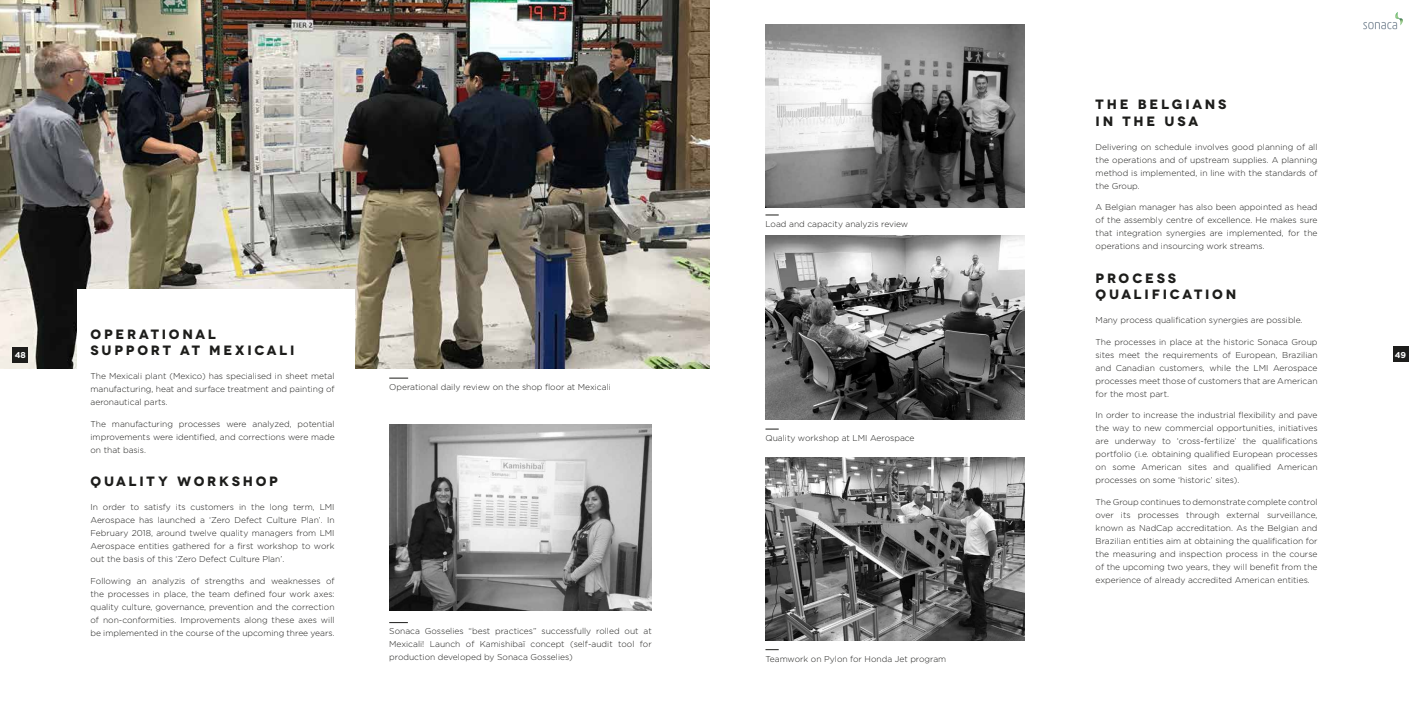
<style>
.page{position:relative;width:1418px;height:709px;background:#fff}
.page>*{position:absolute;margin:0;border:0;box-sizing:border-box;transform-origin:0 0}
.t1{font:700 13.5px/16.2px "Novecentowide";letter-spacing:.2em;color:#1d1d1b}
.t2{font:300 8.5px/13px "Gotham";color:#1d1d1b;text-align:justify}
.t3{font:700 8.5px "Gotham";color:#fff}
</style>
<div class="page">
<svg style="left:1363px;top:12px;width:40px;height:17px"></svg>
<img style="left:0;top:0;width:709px;height:369px">
<img style="left:765px;top:24px;width:259px;height:184px">
<img style="left:765px;top:236px;width:259px;height:183px">
<img style="left:765px;top:457px;width:259px;height:184px">
<img style="left:389px;top:424px;width:262px;height:187px">
<div style="left:77px;top:289px;width:277px;height:186px;background:#fff"></div>
<svg style="left:389px;top:377px;width:19px;height:1px"></svg>
<svg style="left:765px;top:428px;width:13px;height:1px"></svg>
<svg style="left:765px;top:649px;width:13px;height:1px"></svg>
<svg style="left:765px;top:214px;width:13px;height:1px"></svg>
<svg style="left:389px;top:622px;width:19px;height:1px"></svg>
<div style="left:13px;top:347px;width:15px;height:15px;background:#1d1d1b"></div>
<div style="left:1392px;top:347px;width:15px;height:15px;background:#1d1d1b"></div>
<h1 class="t1" style="left:1095px;top:97px;width:132px">THE BELGIANS<br>IN THE USA</h1>
<p class="t2" style="left:1095px;top:140px;width:223px">Delivering on schedule involves good planning of all the operations and of upstream supplies. A planning method is implemented, in line with the standards of the Group.</p>
<p class="t2" style="left:1095px;top:201px;width:223px">A Belgian manager has also been appointed as head of the assembly centre of excellence. He makes sure that integration synergies are implemented, for the operations and insourcing work streams.</p>
<h1 class="t1" style="left:1095px;top:270px;width:142px">PROCESS<br>QUALIFICATION</h1>
<p class="t2" style="left:1095px;top:313px;width:208px">Many process qualification synergies are possible.</p>
<p class="t2" style="left:1095px;top:335px;width:223px">The processes in place at the historic Sonaca Group sites meet the requirements of European, Brazilian and Canadian customers, while the LMI Aerospace processes meet those of customers that are American for the most part.</p>
<p class="t2" style="left:1095px;top:408px;width:223px">In order to increase the industrial flexibility and pave the way to new commercial opportunities, initiatives are underway to ‘cross-fertilize’ the qualifications portfolio (i.e. obtaining qualified European processes on some American sites and qualified American processes on some ‘historic’ sites).</p>
<p class="t2" style="left:1095px;top:495px;width:223px">The Group continues to demonstrate complete control over its processes through external surveillance, known as NadCap accreditation. As the Belgian and Brazilian entities aim at obtaining the qualification for the measuring and inspection process in the course of the upcoming two years, they will benefit from the experience of already accredited American entities.</p>
<p class="t2" style="left:765px;top:217px;width:144px">Load and capacity analyzis review</p>
<h1 class="t1" style="left:90px;top:326px;width:205px">OPERATIONAL<br>SUPPORT AT MEXICALI</h1>
<p class="t2" style="left:90px;top:369px;width:246px">The Mexicali plant (Mexico) has specialised in sheet metal manufacturing, heat and surface treatment and painting of aeronautical parts.</p>
<p class="t2" style="left:90px;top:417px;width:246px">The manufacturing processes were analyzed, potential improvements were identified, and corrections were made on that basis.</p>
<h1 class="t1" style="left:90px;top:473px;width:189px">QUALITY WORKSHOP</h1>
<p class="t2" style="left:90px;top:501px;width:246px">In order to satisfy its customers in the long term, LMI Aerospace has launched a ‘Zero Defect Culture Plan’. In February 2018, around twelve quality managers from LMI Aerospace entities gathered for a first workshop to work out the basis of this ‘Zero Defect Culture Plan’.</p>
<p class="t2" style="left:90px;top:574px;width:246px">Following an analyzis of strengths and weaknesses of the processes in place, the team defined four work axes: quality culture, governance, prevention and the correction of non-conformities. Improvements along these axes will be implemented in the course of the upcoming three years.</p>
<p class="t3" style="left:15px;top:350px;width:13px">48</p>
<p class="t3" style="left:1394px;top:350px;width:13px">49</p>
<p class="t2" style="left:389px;top:380px;width:223px">Operational daily review on the shop floor at Mexicali</p>
<p class="t2" style="left:765px;top:431px;width:151px">Quality workshop at LMI Aerospace</p>
<p class="t2" style="left:389px;top:625px;width:264px">Sonaca Gosselies “best practices” successfully rolled out at Mexicali! Launch of Kamishibaï concept (self-audit tool for production developed by Sonaca Gosselies)</p>
<p class="t2" style="left:765px;top:652px;width:182px">Teamwork on Pylon for Honda Jet program</p>
</div>
